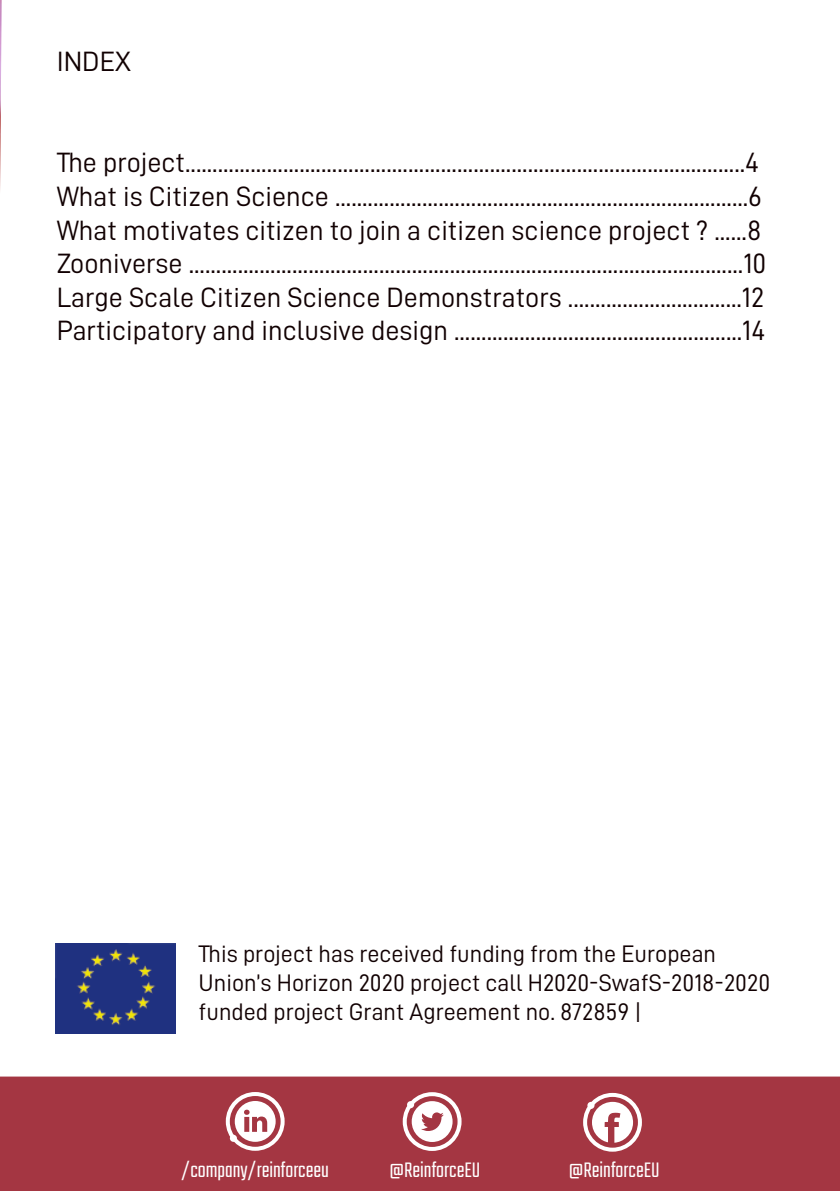
<style>
.page{position:relative;width:840px;height:1191px;background:#fff}
.page>*{position:absolute;margin:0;border:0;box-sizing:border-box;transform-origin:0 0}
.t1{font:28px "D DIN";color:#110002}
.t2{font:24px/28.8px "D DIN";color:#110002}
.t3{font:300 23.2px "Teko";color:#fff}
</style>
<div class="page">
<div style="left:0;top:1076px;width:839px;height:115px;background:#a43642"></div>
<div style="left:230px;top:1134px;width:7px;height:7px;background:#fff;border-radius:50%"></div>
<svg style="left:235px;top:1101px;width:40px;height:40px"></svg>
<div style="left:226px;top:1092px;width:58px;height:58px;border:4px solid #fff;border-radius:50%"></div>
<svg style="left:411px;top:1101px;width:41px;height:41px"></svg>
<div style="left:402px;top:1092px;width:59px;height:59px;border:4px solid #fff;border-radius:50%"></div>
<div style="left:407px;top:1101px;width:7px;height:7px;background:#fff;border-radius:50%"></div>
<svg style="left:591px;top:1101px;width:42px;height:41px"></svg>
<div style="left:582px;top:1092px;width:59px;height:59px;border:4px solid #fff;border-radius:50%"></div>
<div style="left:587px;top:1101px;width:7px;height:8px;background:#fff;border-radius:50%"></div>
<img style="left:0;top:0;width:2px;height:189px">
<img style="left:56px;top:943px;width:119px;height:90px">
<p class="t1" style="left:57px;top:47px;width:76px">INDEX</p>
<p class="t1" style="left:57px;top:147px;width:703px">The project.......................................................................................................4</p>
<p class="t1" style="left:57px;top:181px;width:706px">What is Citizen Science ............................................................................6</p>
<p class="t1" style="left:57px;top:215px;width:705px">What motivates citizen to join a citizen science project ? ......8</p>
<p class="t1" style="left:57px;top:248px;width:710px">Zooniverse ......................................................................................................10</p>
<p class="t1" style="left:57px;top:282px;width:708px">Large Scale Citizen Science Demonstrators ................................12</p>
<p class="t1" style="left:57px;top:315px;width:709px">Participatory and inclusive design .....................................................14</p>
<p class="t2" style="left:198px;top:939px;width:572px">This project has received funding from the European<br>Union’s Horizon 2020 project call H2020-SwafS-2018-2020 funded project Grant Agreement no. 872859 |</p>
<p class="t3" style="left:181px;top:1157px;width:149px">/company/reinforceeu</p>
<p class="t3" style="left:388px;top:1157px;width:93px">@ReinforceEU</p>
<p class="t3" style="left:568px;top:1157px;width:93px">@ReinforceEU</p>
</div>
